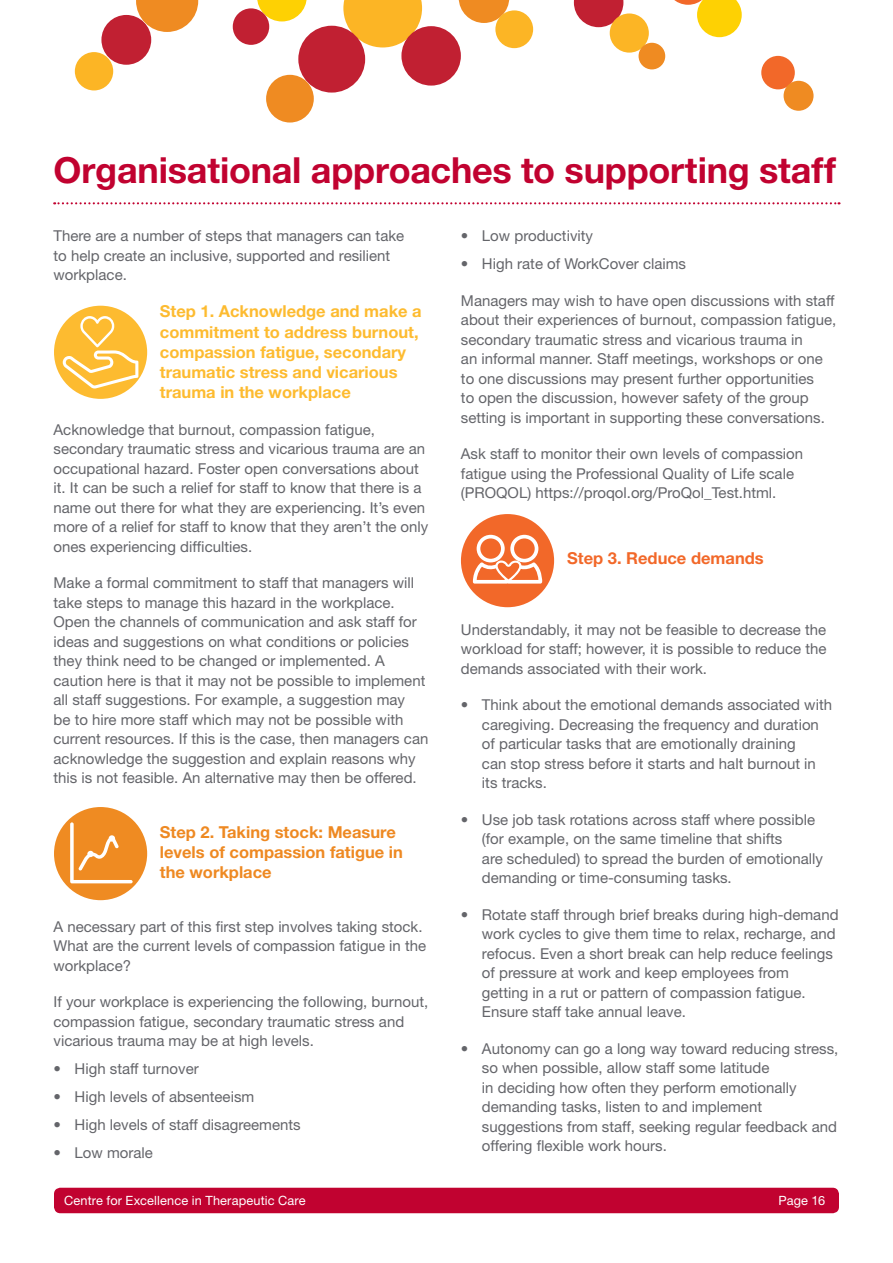
<style>
.page{position:relative;width:893px;height:1263px;background:#fff}
.page>*{position:absolute;margin:0;border:0;box-sizing:border-box;transform-origin:0 0}
.t1{font:700 36px "Helvetica Neue";letter-spacing:-.005em;color:#c10230}
.t2{font:700 16.5px/20.2px "Helvetica Neue";color:#fdbb30}
.t3{font:700 16.5px/20.2px "Helvetica Neue";color:#ee8922}
.t4{font:700 16.5px "Helvetica Neue";color:#f26829}
.t5{font:15px/19.5px "Helvetica Neue";color:#64656a}
.t6{font:12.75px "Helvetica Neue";letter-spacing:.01em;color:#fff}
</style>
<div class="page">
<div style="left:54px;top:1188px;width:785px;height:25px;background:#c10230;border-radius:6px"></div>
<svg style="left:54px;top:202px;width:785px;height:2px"></svg>
<div style="left:54px;top:306px;width:93px;height:93px;background:#fdbb30;border-radius:50%"></div>
<div style="left:54px;top:807px;width:93px;height:93px;background:#ef8b22;border-radius:50%"></div>
<div style="left:461px;top:514px;width:93px;height:93px;background:#f26829;border-radius:50%"></div>
<svg style="left:63px;top:316px;width:75px;height:72px"></svg>
<svg style="left:70px;top:822px;width:63px;height:61px"></svg>
<svg style="left:473px;top:535px;width:69px;height:49px"></svg>
<svg style="left:343px;top:0;width:79px;height:47px"></svg>
<div style="left:298px;top:26px;width:67px;height:67px;background:#c12032;border-radius:50%"></div>
<svg style="left:136px;top:0;width:62px;height:32px"></svg>
<div style="left:401px;top:26px;width:60px;height:60px;background:#c12032;border-radius:50%"></div>
<svg style="left:459px;top:0;width:50px;height:23px"></svg>
<svg style="left:574px;top:0;width:49px;height:27px"></svg>
<div style="left:610px;top:13px;width:39px;height:40px;background:#fcb525;border-radius:50%"></div>
<svg style="left:674px;top:0;width:68px;height:37px"></svg>
<div style="left:761px;top:56px;width:34px;height:33px;background:#f26829;border-radius:50%"></div>
<div style="left:784px;top:81px;width:29px;height:30px;background:#ef8b22;border-radius:50%"></div>
<div style="left:639px;top:43px;width:26px;height:26px;background:#ef8b22;border-radius:50%"></div>
<div style="left:495px;top:10px;width:38px;height:38px;background:#fcb525;border-radius:50%"></div>
<div style="left:266px;top:75px;width:48px;height:48px;background:#ef8b22;border-radius:50%"></div>
<svg style="left:257px;top:0;width:50px;height:21px"></svg>
<div style="left:101px;top:15px;width:50px;height:50px;background:#c12032;border-radius:50%"></div>
<div style="left:233px;top:8px;width:36px;height:37px;background:#c12032;border-radius:50%"></div>
<div style="left:75px;top:52px;width:38px;height:38px;background:#fcb525;border-radius:50%"></div>
<p class="t1" style="left:54px;top:148px;width:784px">Organisational approaches to supporting staff</p>
<p class="t5" style="left:54px;top:226px;width:352px">There are a number of steps that managers can take to help create an inclusive, supported and resilient workplace.</p>
<p class="t2" style="left:160px;top:301px;width:263px">Step 1. Acknowledge and make a commitment to address burnout, compassion fatigue, secondary traumatic stress and vicarious trauma in the workplace</p>
<p class="t5" style="left:54px;top:419px;width:376px">Acknowledge that burnout, compassion fatigue, secondary traumatic stress and vicarious trauma are an occupational hazard. Foster open conversations about it. It can be such a relief for staff to know that there is a name out there for what they are experiencing. It’s even more of a relief for staff to know that they aren’t the only ones experiencing difficulties.</p>
<p class="t5" style="left:54px;top:573px;width:376px">Make a formal commitment to staff that managers will take steps to manage this hazard in the workplace.<br>Open the channels of communication and ask staff for ideas and suggestions on what conditions or policies they think need to be changed or implemented. A caution here is that it may not be possible to implement all staff suggestions. For example, a suggestion may<br>be to hire more staff which may not be possible with current resources. If this is the case, then managers can acknowledge the suggestion and explain reasons why this is not feasible. An alternative may then be offered.</p>
<p class="t3" style="left:160px;top:821px;width:245px">Step 2. Taking stock: Measure levels of compassion fatigue in the workplace</p>
<p class="t5" style="left:54px;top:916px;width:374px">A necessary part of this first step involves taking stock.<br>What are the current levels of compassion fatigue in the workplace?</p>
<p class="t5" style="left:54px;top:992px;width:376px">If your workplace is experiencing the following, burnout, compassion fatigue, secondary traumatic stress and vicarious trauma may be at high levels.</p>
<p class="t5" style="left:54px;top:1059px;width:147px">• High staff turnover</p>
<p class="t5" style="left:54px;top:1087px;width:202px">• High levels of absenteeism</p>
<p class="t5" style="left:54px;top:1115px;width:249px">• High levels of staff disagreements</p>
<p class="t5" style="left:54px;top:1143px;width:101px">• Low morale</p>
<p class="t5" style="left:461px;top:226px;width:134px">• Low productivity</p>
<p class="t5" style="left:461px;top:254px;width:227px">• High rate of WorkCover claims</p>
<p class="t5" style="left:461px;top:290px;width:377px">Managers may wish to have open discussions with staff about their experiences of burnout, compassion fatigue, secondary traumatic stress and vicarious trauma in<br>an informal manner. Staff meetings, workshops or one to one discussions may present further opportunities<br>to open the discussion, however safety of the group setting is important in supporting these conversations.</p>
<p class="t5" style="left:461px;top:444px;width:344px">Ask staff to monitor their own levels of compassion fatigue using the Professional Quality of Life scale (PROQOL) https://proqol.org/ProQol_Test.html.</p>
<p class="t4" style="left:567px;top:548px;width:198px">Step 3. Reduce demands</p>
<p class="t5" style="left:461px;top:619px;width:367px;text-align:justify">Understandably, it may not be feasible to decrease the workload for staff; however, it is possible to reduce the demands associated with their work.</p>
<p class="t5" style="left:482px;top:695px;width:352px;text-indent:-21px">• Think about the emotional demands associated with caregiving. Decreasing the frequency and duration of particular tasks that are emotionally draining<br>can stop stress before it starts and halt burnout in its tracks.</p>
<p class="t5" style="left:482px;top:810px;width:342px;text-indent:-21px">• Use job task rotations across staff where possible (for example, on the same timeline that shifts<br>are scheduled) to spread the burden of emotionally demanding or time-consuming tasks.</p>
<p class="t5" style="left:482px;top:905px;width:358px;text-indent:-21px">• Rotate staff through brief breaks during high-demand work cycles to give them time to relax, recharge, and refocus. Even a short break can help reduce feelings of pressure at work and keep employees from getting in a rut or pattern of compassion fatigue.<br>Ensure staff take annual leave.</p>
<p class="t5" style="left:482px;top:1039px;width:358px;text-indent:-21px">• Autonomy can go a long way toward reducing stress, so when possible, allow staff some latitude<br>in deciding how often they perform emotionally demanding tasks, listen to and implement suggestions from staff, seeking regular feedback and offering flexible work hours.</p>
<p class="t6" style="left:64px;top:1192px;width:243px">Centre for Excellence in Therapeutic Care</p>
<p class="t6" style="left:778px;top:1192px;width:48px">Page 16</p>
</div>
